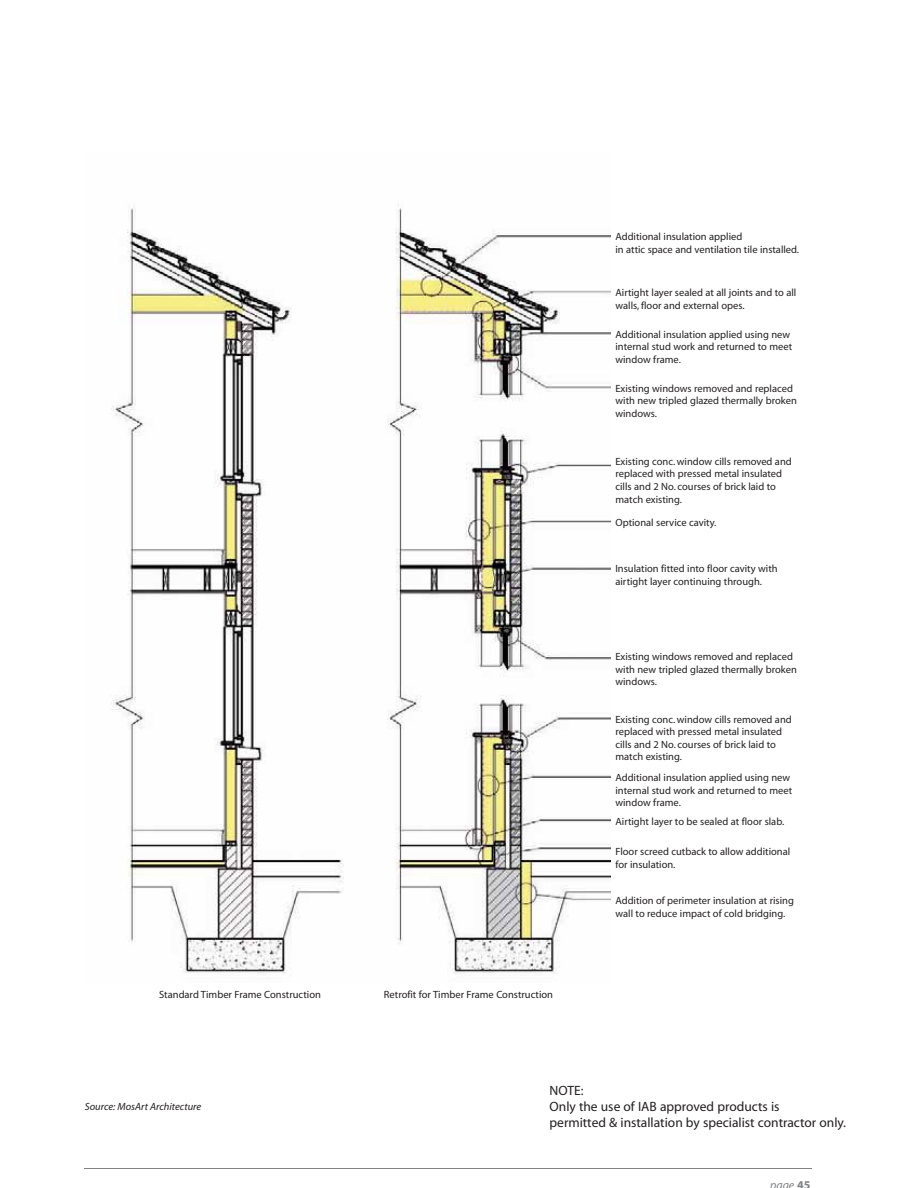
<style>
.page{position:relative;width:918px;height:1188px;background:#fff}
.page>*{position:absolute;margin:0;border:0;box-sizing:border-box;transform-origin:0 0}
.t1{font:13.5px/16.2px "Myriad";color:#231f20}
.t2{font:italic 12px "Myriad Pro";color:#808285}
.t3{font:10.5px/12.6px "Myriad";color:#231f20}
.t4{font:italic 10.5px "Myriad Pro";color:#231f20}
.s1{font-weight:700;font-style:normal}
</style>
<div class="page">
<hr style="left:85px;top:1168px;width:727px;height:1px;background:#808285">
<img style="left:110px;top:203px;width:501px;height:771px">
<p class="t3" style="left:615px;top:231px;width:185px">Additional insulation applied<br>in attic space and ventilation tile installed.</p>
<p class="t3" style="left:615px;top:287px;width:182px">Airtight layer sealed at all joints and to all walls, floor and external opes.</p>
<p class="t3" style="left:615px;top:329px;width:178px">Additional insulation applied using new internal stud work and returned to meet window frame.</p>
<p class="t3" style="left:615px;top:383px;width:183px">Existing windows removed and replaced with new tripled glazed thermally broken windows.</p>
<p class="t3" style="left:615px;top:456px;width:178px">Existing conc. window cills removed and replaced with pressed metal insulated cills and 2 No. courses of brick laid to match existing.</p>
<p class="t3" style="left:615px;top:517px;width:102px">Optional service cavity.</p>
<p class="t3" style="left:615px;top:563px;width:164px">Insulation fitted into floor cavity with airtight layer continuing through.</p>
<p class="t3" style="left:159px;top:989px;width:163px">Standard Timber Frame Construction</p>
<p class="t3" style="left:384px;top:989px;width:171px">Retrofit for Timber Frame Construction</p>
<p class="t3" style="left:615px;top:651px;width:183px">Existing windows removed and replaced with new tripled glazed thermally broken windows.</p>
<p class="t3" style="left:615px;top:714px;width:178px">Existing conc. window cills removed and replaced with pressed metal insulated cills and 2 No. courses of brick laid to match existing.</p>
<p class="t3" style="left:615px;top:772px;width:178px">Additional insulation applied using new internal stud work and returned to meet window frame.</p>
<p class="t3" style="left:615px;top:816px;width:170px">Airtight layer to be sealed at floor slab.</p>
<p class="t3" style="left:615px;top:846px;width:176px">Floor screed cutback to allow additional for insulation.</p>
<p class="t3" style="left:615px;top:895px;width:180px">Addition of perimeter insulation at rising wall to reduce impact of cold bridging.</p>
<p class="t4" style="left:85px;top:1102px;width:118px">Source: MosArt Architecture</p>
<p class="t1" style="left:550px;top:1083px;width:298px">NOTE:<br>Only the use of IAB approved products is<br>permitted &amp; installation by specialist contractor only.</p>
<p class="t2" style="left:770px;top:1181px;width:42px">page <span class="s1">45</span></p>
</div>
